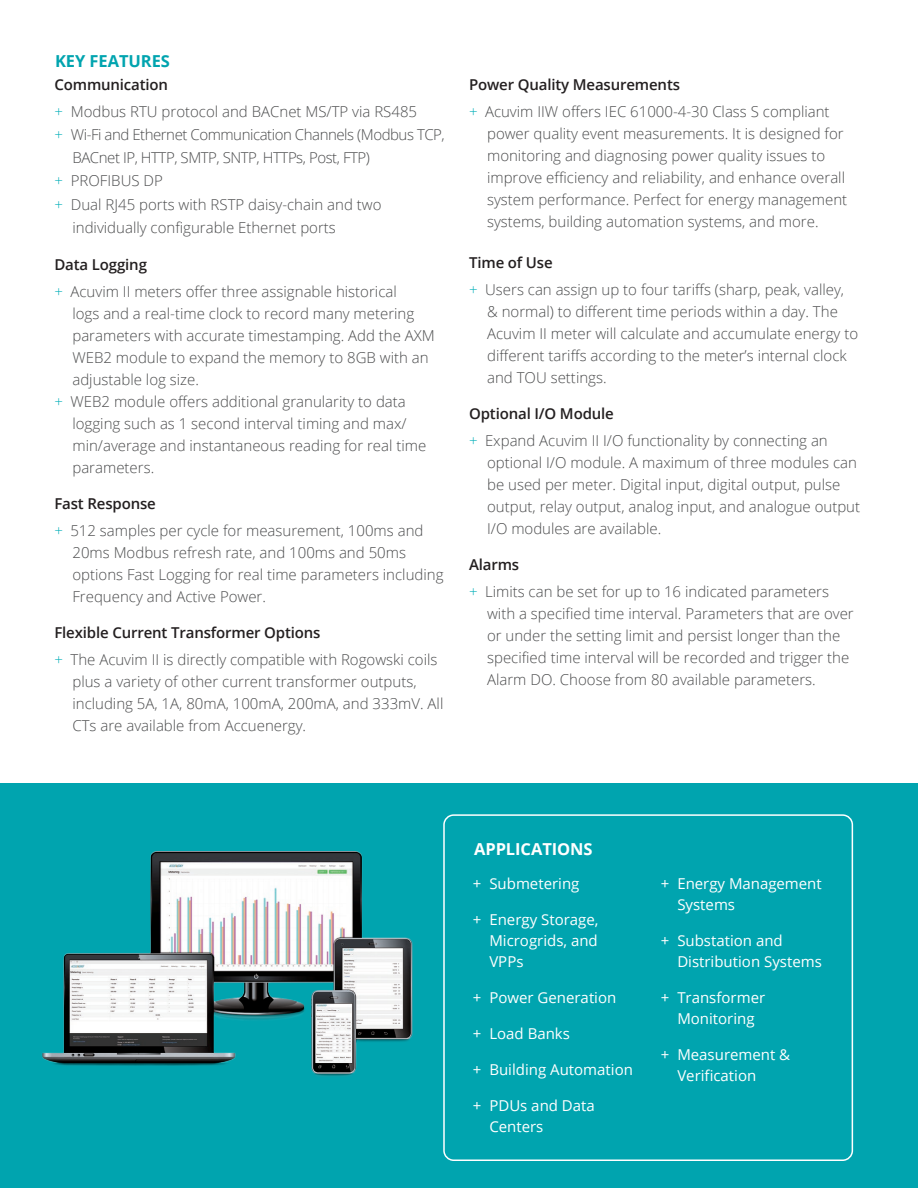
<style>
.page{position:relative;width:918px;height:1188px;background:#fff}
.page>*{position:absolute;margin:0;border:0;box-sizing:border-box;transform-origin:0 0}
.t1{font:700 16.5px "Open Sans";letter-spacing:-.005em;color:#fff}
.t2{font:700 16.5px "Open Sans";letter-spacing:-.005em;color:#00a4af}
.Feature_Body{font:300 15px/22px "Open Sans";color:#4b4c4d}
.t3{font:15px/21px "Open Sans";color:#fff}
.Feature_Header{font:600 15px "Open Sans";letter-spacing:-.01em;color:#231f20}
.Feature_Body-2{font:300 15px/23.2px "Open Sans";letter-spacing:-.03em;color:#4b4c4d}
.s1{color:#00aeb8}
</style>
<div class="page">
<div style="left:0;top:783px;width:918px;height:405px;background:#00a4af"></div>
<div style="left:443px;top:814px;width:410px;height:347px;border:2px solid #fff;border-radius:10px"></div>
<img style="left:42px;top:852px;width:371px;height:225px">
<p class="t2" style="left:55px;top:49px;width:116px">KEY FEATURES</p>
<p class="Feature_Header" style="left:54px;top:74px;width:115px">Communication</p>
<p class="Feature_Body" style="left:54px;top:100px;width:364px"><span class="s1">+</span> Modbus RTU protocol and BACnet MS/TP via RS485</p>
<p class="Feature_Body-2" style="left:72px;top:122px;width:374px;text-indent:-18px"><span class="s1">+</span> Wi-Fi and Ethernet Communication Channels (Modbus TCP,<br>BACnet IP, HTTP, SMTP, SNTP, HTTPs, Post, FTP)</p>
<p class="Feature_Body" style="left:54px;top:170px;width:110px"><span class="s1">+</span> PROFIBUS DP</p>
<p class="Feature_Body" style="left:72px;top:192px;width:311px;line-height:23.2px;text-indent:-18px"><span class="s1">+</span> Dual RJ45 ports with RSTP daisy-chain and two individually configurable Ethernet ports</p>
<p class="Feature_Header" style="left:54px;top:254px;width:94px">Data Logging</p>
<p class="Feature_Body" style="left:72px;top:280px;width:364px;text-indent:-18px"><span class="s1">+</span> Acuvim II meters offer three assignable historical<br>logs and a real-time clock to record many metering parameters with accurate timestamping. Add the AXM WEB2 module to expand the memory to 8GB with an adjustable log size.</p>
<p class="Feature_Body" style="left:72px;top:390px;width:355px;text-indent:-18px"><span class="s1">+</span> WEB2 module offers additional granularity to data logging such as 1 second interval timing and max/ min/average and instantaneous reading for real time parameters.</p>
<p class="Feature_Header" style="left:54px;top:493px;width:103px">Fast Response</p>
<p class="Feature_Body" style="left:72px;top:519px;width:373px;text-indent:-18px"><span class="s1">+</span> 512 samples per cycle for measurement, 100ms and 20ms Modbus refresh rate, and 100ms and 50ms options Fast Logging for real time parameters including Frequency and Active Power.</p>
<p class="Feature_Header" style="left:54px;top:622px;width:268px">Flexible Current Transformer Options</p>
<p class="Feature_Body" style="left:72px;top:648px;width:372px;text-indent:-18px"><span class="s1">+</span> The Acuvim II is directly compatible with Rogowski coils plus a variety of other current transformer outputs, including 5A, 1A, 80mA, 100mA, 200mA, and 333mV. All CTs are available from Accuenergy.</p>
<p class="Feature_Header" style="left:469px;top:74px;width:212px">Power Quality Measurements</p>
<p class="Feature_Body" style="left:487px;top:100px;width:362px;text-indent:-18px"><span class="s1">+</span> Acuvim IIW offers IEC 61000-4-30 Class S compliant power quality event measurements. It is designed for monitoring and diagnosing power quality issues to improve efficiency and reliability, and enhance overall system performance. Perfect for energy management systems, building automation systems, and more.</p>
<p class="Feature_Header" style="left:469px;top:252px;width:85px">Time of Use</p>
<p class="Feature_Body" style="left:487px;top:278px;width:373px;text-indent:-18px"><span class="s1">+</span> Users can assign up to four tariffs (sharp, peak, valley, &amp; normal) to different time periods within a day. The Acuvim II meter will calculate and accumulate energy to different tariffs according to the meter’s internal clock and TOU settings.</p>
<p class="Feature_Header" style="left:469px;top:403px;width:146px">Optional I/O Module</p>
<p class="Feature_Body" style="left:487px;top:429px;width:375px;text-indent:-18px"><span class="s1">+</span> Expand Acuvim II I/O functionality by connecting an optional I/O module. A maximum of three modules can be used per meter. Digital input, digital output, pulse output, relay output, analog input, and analogue output I/O modules are available.</p>
<p class="Feature_Header" style="left:469px;top:554px;width:52px">Alarms</p>
<p class="Feature_Body" style="left:487px;top:580px;width:368px;text-indent:-18px"><span class="s1">+</span> Limits can be set for up to 16 indicated parameters with a specified time interval. Parameters that are over or under the setting limit and persist longer than the specified time interval will be recorded and trigger the Alarm DO. Choose from 80 available parameters.</p>
<p class="t1" style="left:474px;top:837px;width:120px">APPLICATIONS</p>
<p class="t3" style="left:473px;top:873px;width:108px">+ Submetering</p>
<p class="t3" style="left:489px;top:909px;width:111px;text-align:justify;text-indent:-16px">+ Energy Storage, Microgrids, and VPPs</p>
<p class="t3" style="left:473px;top:987px;width:145px">+ Power Generation</p>
<p class="t3" style="left:473px;top:1023px;width:99px">+ Load Banks</p>
<p class="t3" style="left:473px;top:1059px;width:162px">+ Building Automation</p>
<p class="t3" style="left:489px;top:1095px;width:107px;text-indent:-16px">+ PDUs and Data<br>Centers</p>
<p class="t3" style="left:677px;top:873px;width:146px;text-indent:-16px">+ Energy Management<br>Systems</p>
<p class="t3" style="left:677px;top:930px;width:146px;text-indent:-16px">+ Substation and<br>Distribution Systems</p>
<p class="t3" style="left:661px;top:987px;width:106px;text-align:center">+ Transformer<br>Monitoring</p>
<p class="t3" style="left:677px;top:1044px;width:114px;text-indent:-16px">+ Measurement &amp;<br>Verification</p>
</div>
